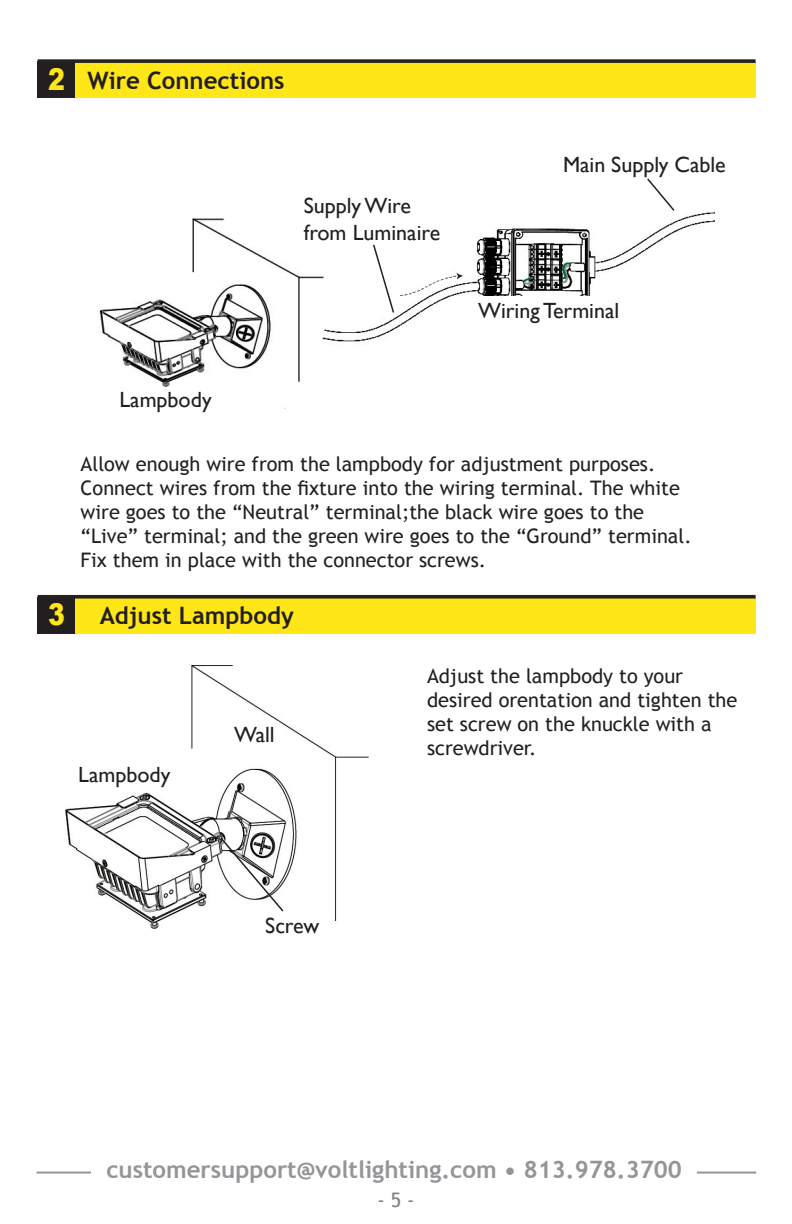
<style>
.page{position:relative;width:792px;height:1224px;background:#fff}
.page>*{position:absolute;margin:0;border:0;box-sizing:border-box;transform-origin:0 0}
.spec_numbers{font:900 30px "Arial";color:#ffe616;scale:.84 1}
.spec_bullets{font:700 24px "Trebuchet MS";color:#939598}
.t1{font:700 24px "Trebuchet MS";color:#231f20}
.t2{font:22px/26.4px "Gill Sans";color:#231f20}
.t3{font:20px/24px "Trebuchet MS";color:#231f20}
.t4{font:20px "Trebuchet MS";color:#7e8083}
</style>
<div class="page">
<hr style="left:37px;top:1172px;width:719px;height:2px;background:#939598">
<div style="left:91px;top:1161px;width:606px;height:17px;background:#fff"></div>
<img style="left:99px;top:212px;width:616px;height:197px">
<div style="left:45px;top:61px;width:711px;height:37px;background:#ffe616"></div>
<div style="left:38px;top:61px;width:37px;height:37px;background:#231f20"></div>
<div style="left:38px;top:59px;width:718px;height:4px;border:2px solid #231f20"></div>
<div style="left:120px;top:387px;width:95px;height:25px;background:#fff"></div>
<div style="left:478px;top:296px;width:146px;height:29px;background:#fff"></div>
<svg style="left:647px;top:178px;width:28px;height:33px"></svg>
<div style="left:304px;top:197px;width:152px;height:43px;background:#fff"></div>
<svg style="left:372px;top:243px;width:23px;height:71px"></svg>
<img style="left:66px;top:665px;width:302px;height:264px">
<div style="left:45px;top:597px;width:711px;height:37px;background:#ffe616"></div>
<div style="left:38px;top:597px;width:37px;height:37px;background:#231f20"></div>
<div style="left:38px;top:595px;width:718px;height:4px;border:2px solid #231f20"></div>
<div style="left:234px;top:721px;width:45px;height:26px;background:#fff"></div>
<div style="left:65px;top:762px;width:119px;height:25px;background:#fff"></div>
<div style="left:265px;top:914px;width:55px;height:22px;background:#fff"></div>
<svg style="left:219px;top:836px;width:66px;height:77px"></svg>
<p class="spec_numbers" style="left:48px;top:57px;width:22px">2</p>
<p class="t1" style="left:88px;top:65px;width:199px">Wire Connections</p>
<p class="t2" style="left:304px;top:193px;width:138px">Supply Wire from Luminaire</p>
<p class="t2" style="left:120px;top:387px;width:94px">Lampbody</p>
<p class="t2" style="left:563px;top:151px;width:164px">Main Supply Cable</p>
<p class="t2" style="left:478px;top:298px;width:143px">Wiring Terminal</p>
<p class="t3" style="left:81px;top:452px;width:576px">Allow enough wire from the lampbody for adjustment purposes.</p>
<p class="t3" style="left:81px;top:476px;width:613px">Connect wires from the fixture into the wiring terminal. The white wire goes to the “Neutral” terminal;the black wire goes to the “Live” terminal; and the green wire goes to the “Ground” terminal.<br>Fix them in place with the connector screws.</p>
<p class="spec_numbers" style="left:48px;top:593px;width:22px">3</p>
<p class="t1" style="left:100px;top:601px;width:196px">Adjust Lampbody</p>
<p class="t2" style="left:78px;top:762px;width:94px">Lampbody</p>
<p class="t2" style="left:234px;top:721px;width:42px">Wall</p>
<p class="t2" style="left:265px;top:913px;width:56px">Screw</p>
<p class="t3" style="left:427px;top:664px;width:312px">Adjust the lampbody to your desired orentation and tighten the set screw on the knuckle with a screwdriver.</p>
<p class="spec_bullets" style="left:106px;top:1155px;width:577px">customersupport@voltlighting.com • 813.978.3700</p>
<p class="t4" style="left:377px;top:1188px;width:39px">- 5 -</p>
</div>
